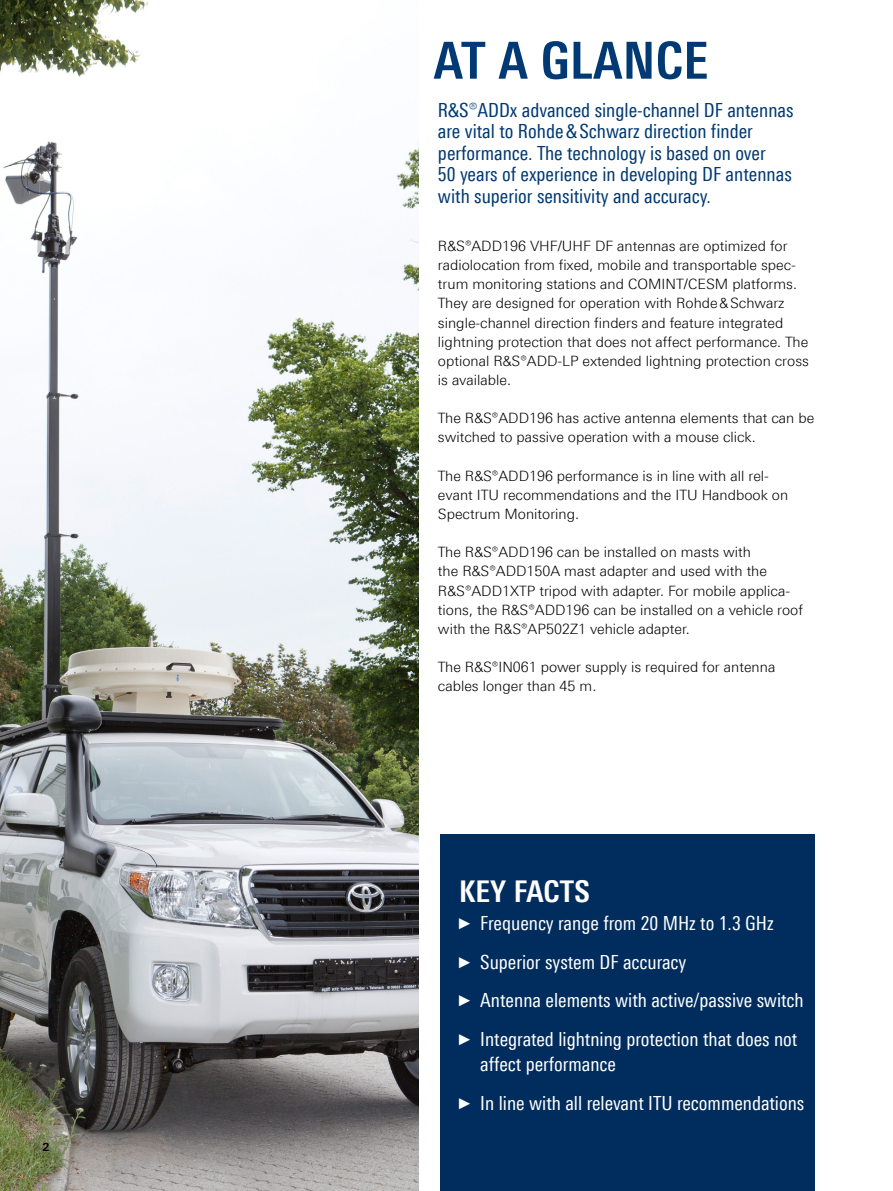
<style>
.page{position:relative;width:893px;height:1191px;background:#fff}
.page>*{position:absolute;margin:0;border:0;box-sizing:border-box;transform-origin:0 0}
.Seiten_Headline_34Pt{font:700 51px "Linotype Univers 620 Cn";letter-spacing:.01em;color:#003973}
.Seiten_Headline_20Pt{font:700 30px "Linotype Univers 620 Cn";letter-spacing:.01em;color:#fff}
.t1{font:19.5px/25.3px "Linotype Univers 420 Cn";color:#fff}
.Teaser{font:19.5px/21.5px "Linotype Univers 420 Cn";color:#003973}
.Haupttext{font:300 14.25px/19.2px "Linotype Univers 330";color:#000}
.t2{font:700 11.25px "Linotype Univers 630";color:#000}
.s1{font-family:"Linotype Univers 330";font-weight:300}
.s2{font-family:"Arial Narrow";font-size:15.6px}
</style>
<div class="page">
<img style="left:0;top:0;width:419px;height:1191px">
<div style="left:440px;top:834px;width:374px;height:357px;background:#002d5e"></div>
<p class="t2" style="left:43px;top:1139px;width:9px">2</p>
<p class="Seiten_Headline_34Pt" style="left:434px;top:30px;width:276px">AT A GLANCE</p>
<p class="Teaser" style="left:438px;top:99px;width:357px">R&amp;S<span class="s1">®</span>ADDx advanced single-channel DF antennas are vital to Rohde&amp;Schwarz direction finder performance. The technology is based on over<br>50 years of experience in developing DF antennas with superior sensitivity and accuracy.</p>
<p class="Haupttext" style="left:438px;top:236px;width:372px">R&amp;S®ADD196 VHF/UHF DF antennas are optimized for radiolocation from fixed, mobile and transportable spec&shy;trum monitoring stations and COMINT/CESM platforms.<br>They are designed for operation with Rohde&amp;Schwarz single-channel direction finders and feature integrated lightning protection that does not affect performance. The optional R&amp;S®ADD-LP extended lightning protection cross is available.</p>
<p class="Haupttext" style="left:438px;top:408px;width:378px">The R&amp;S®ADD196 has active antenna elements that can be switched to passive operation with a mouse click.</p>
<p class="Haupttext" style="left:438px;top:466px;width:352px">The R&amp;S®ADD196 performance is in line with all rel&shy;evant ITU recommendations and the ITU Handbook on<br>Spectrum Monitoring.</p>
<p class="Haupttext" style="left:438px;top:542px;width:366px">The R&amp;S®ADD196 can be installed on masts with<br>the R&amp;S®ADD150A mast adapter and used with the R&amp;S®ADD1XTP tripod with adapter. For mobile applica&shy;tions, the R&amp;S®ADD196 can be installed on a vehicle roof with the R&amp;S®AP502Z1 vehicle adapter.</p>
<p class="Haupttext" style="left:438px;top:657px;width:339px">The R&amp;S®IN061 power supply is required for antenna cables longer than 45 m.</p>
<p class="Seiten_Headline_20Pt" style="left:459px;top:873px;width:132px">KEY FACTS</p>
<p class="t1" style="left:459px;top:910px;width:316px"><span class="s2">►</span> Frequency range from 20 MHz to 1.3 GHz</p>
<p class="t1" style="left:459px;top:948px;width:229px"><span class="s2">►</span> Superior system DF accuracy</p>
<p class="t1" style="left:459px;top:987px;width:346px"><span class="s2">►</span> Antenna elements with active/passive switch</p>
<p class="t1" style="left:480px;top:1026px;width:319px;text-indent:-21px"><span class="s2">►</span> Integrated lightning protection that does not affect performance</p>
<p class="t1" style="left:459px;top:1089px;width:347px"><span class="s2">►</span> In line with all relevant ITU recommendations</p>
</div>
